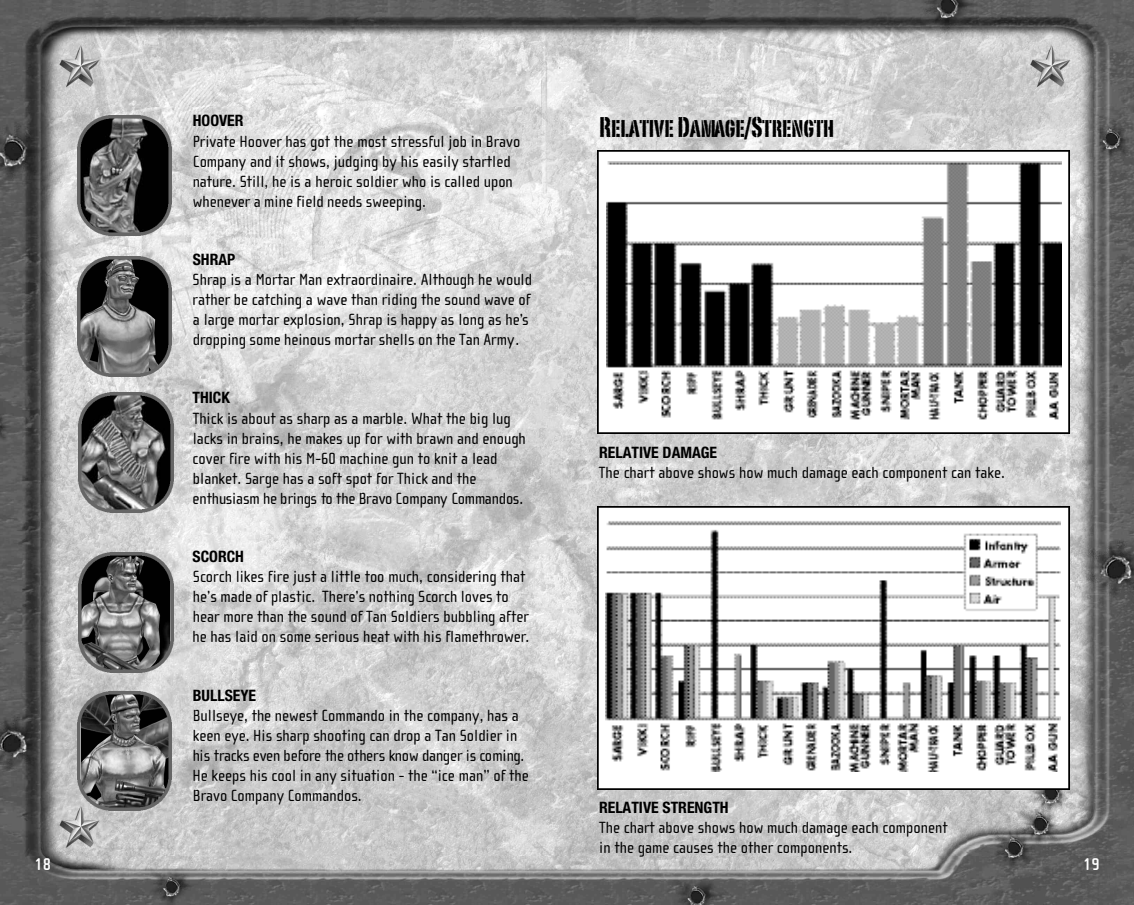
<style>
.page{position:relative;width:1134px;height:905px;background:#fff}
.page>*{position:absolute;margin:0;border:0;box-sizing:border-box;transform-origin:0 0}
.t1{font:28px "Portago ITC";color:#000}
.t2{font:700 17.5px "Cholla Sans";color:#fff}
.t3{font:16.62px/20.1px "Cholla Sans";color:#000}
.t4{font:700 condensed 15.75px "Helvetica Neue";color:#000}
</style>
<div class="page">
<img style="left:0;top:0;width:1134px;height:905px">
<img style="left:77px;top:116px;width:95px;height:119px">
<img style="left:77px;top:256px;width:95px;height:120px">
<img style="left:79px;top:393px;width:94px;height:120px">
<img style="left:79px;top:553px;width:94px;height:119px">
<img style="left:77px;top:691px;width:95px;height:120px">
<img style="left:597px;top:150px;width:473px;height:284px">
<img style="left:597px;top:506px;width:473px;height:284px">
<p class="t4" style="left:193px;top:115px;width:52px">HOOVER</p>
<p class="t3" style="left:193px;top:132px;width:329px">Private Hoover has got the most stressful job in Bravo Company and it shows, judging by his easily startled nature. Still, he is a heroic soldier who is called upon whenever a mine field needs sweeping.</p>
<p class="t4" style="left:193px;top:253px;width:44px">SHRAP</p>
<p class="t3" style="left:193px;top:271px;width:341px">Shrap is a Mortar Man extraordinaire. Although he would rather be catching a wave than riding the sound wave of a large mortar explosion, Shrap is happy as long as he’s dropping some heinous mortar shells on the Tan Army.</p>
<p class="t4" style="left:193px;top:392px;width:39px">THICK</p>
<p class="t3" style="left:193px;top:409px;width:335px">Thick is about as sharp as a marble. What the big lug lacks in brains, he makes up for with brawn and enough cover fire with his M-60 machine gun to knit a lead blanket. Sarge has a soft spot for Thick and the enthusiasm he brings to the Bravo Company Commandos.</p>
<p class="t4" style="left:193px;top:551px;width:53px">SCORCH</p>
<p class="t3" style="left:193px;top:568px;width:338px">Scorch likes fire just a little too much, considering that he’s made of plastic. There’s nothing Scorch loves to hear more than the sound of Tan Soldiers bubbling after he has laid on some serious heat with his flamethrower.</p>
<h1 class="t1" style="left:599px;top:115px;width:237px">Relative Damage/Strength</h1>
<p class="t4" style="left:599px;top:447px;width:120px">RELATIVE DAMAGE</p>
<p class="t3" style="left:599px;top:464px;width:407px">The chart above shows how much damage each component can take.</p>
<p class="t4" style="left:193px;top:689px;width:65px">BULLSEYE</p>
<p class="t3" style="left:193px;top:706px;width:338px">Bullseye, the newest Commando in the company, has a keen eye. His sharp shooting can drop a Tan Soldier in his tracks even before the others know danger is coming.<br>He keeps his cool in any situation - the “ice man” of the Bravo Company Commandos.</p>
<p class="t4" style="left:599px;top:802px;width:131px">RELATIVE STRENGTH</p>
<p class="t3" style="left:599px;top:819px;width:350px">The chart above shows how much damage each component in the game causes the other components.</p>
<p class="t2" style="left:34px;top:857px;width:18px">18</p>
<p class="t2" style="left:1083px;top:857px;width:18px">19</p>
</div>
